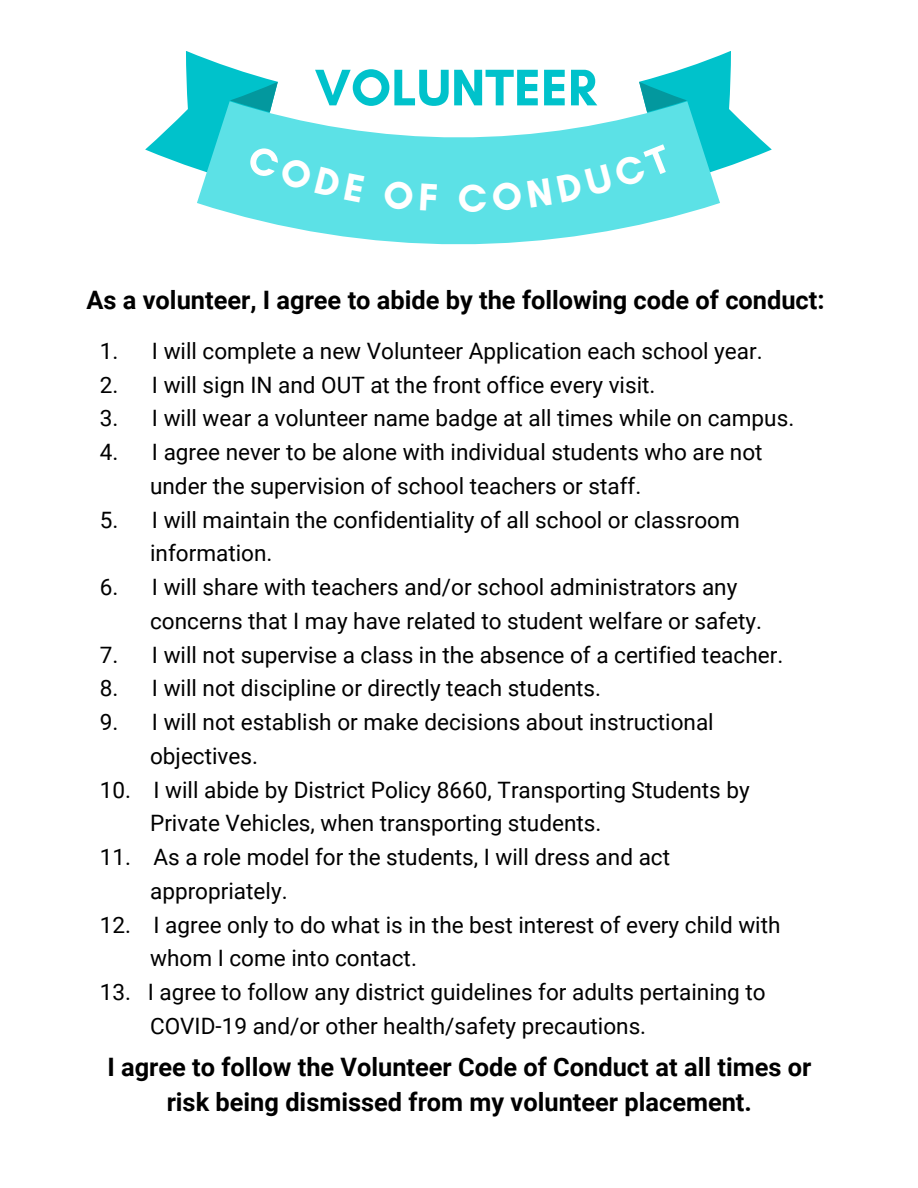
<style>
.page{position:relative;width:918px;height:1188px;background:#fff}
.page>*{position:absolute;margin:0;border:0;box-sizing:border-box;transform-origin:0 0}
.t1{font:700 52.35px "Glacial Indifference";color:#00c2cb}
.t2{font:700 25.35px/35px "Roboto";color:#000;text-align:center}
.t3{font:22.5px/33.8px "Roboto";color:#000}
</style>
<div class="page">
<svg style="left:197px;top:131px;width:496px;height:113px;fill:#5ce1e6"></svg>
<svg style="left:145px;top:51px;width:220px;height:152px"></svg>
<svg style="left:383px;top:180px;width:31px;height:30px"></svg>
<svg style="left:420px;top:184px;width:17px;height:27px"></svg>
<svg style="left:459px;top:184px;width:27px;height:28px"></svg>
<svg style="left:492px;top:51px;width:280px;height:160px"></svg>
<h1 class="t1" style="left:315px;top:56px;width:283px">VOLUNTEER</h1>
<p class="t2" style="left:86px;top:283px;width:740px">As a volunteer, I agree to abide by the following code of conduct:</p>
<p class="t3" style="left:100px;top:334px;width:664px">1. I will complete a new Volunteer Application each school year.</p>
<p class="t3" style="left:100px;top:368px;width:557px">2. I will sign IN and OUT at the front office every visit.</p>
<p class="t3" style="left:100px;top:402px;width:696px">3. I will wear a volunteer name badge at all times while on campus.</p>
<p class="t3" style="left:150px;top:435px;width:614px;text-indent:-50px">4. I agree never to be alone with individual students who are not under the supervision of school teachers or staff.</p>
<p class="t3" style="left:150px;top:503px;width:591px;text-indent:-50px">5. I will maintain the confidentiality of all school or classroom information.</p>
<p class="t3" style="left:150px;top:570px;width:613px;text-indent:-50px">6. I will share with teachers and/or school administrators any concerns that I may have related to student welfare or safety.</p>
<p class="t3" style="left:100px;top:638px;width:685px">7. I will not supervise a class in the absence of a certified teacher.</p>
<p class="t3" style="left:100px;top:672px;width:503px">8. I will not discipline or directly teach students.</p>
<p class="t3" style="left:150px;top:705px;width:565px;text-indent:-50px">9. I will not establish or make decisions about instructional objectives.</p>
<p class="t3" style="left:150px;top:773px;width:601px;text-indent:-50px">10. I will abide by District Policy 8660, Transporting Students by<br>Private Vehicles, when transporting students.</p>
<p class="t3" style="left:150px;top:840px;width:521px;text-indent:-50px">11. As a role model for the students, I will dress and act appropriately.</p>
<p class="t3" style="left:150px;top:908px;width:632px;text-indent:-50px">12. I agree only to do what is in the best interest of every child with whom I come into contact.</p>
<p class="t3" style="left:150px;top:975px;width:617px;text-indent:-50px">13. I agree to follow any district guidelines for adults pertaining to<br>COVID-19 and/or other health/safety precautions.</p>
<p class="t2" style="left:108px;top:1050px;width:705px">I agree to follow the Volunteer Code of Conduct at all times or risk being dismissed from my volunteer placement.</p>
</div>
